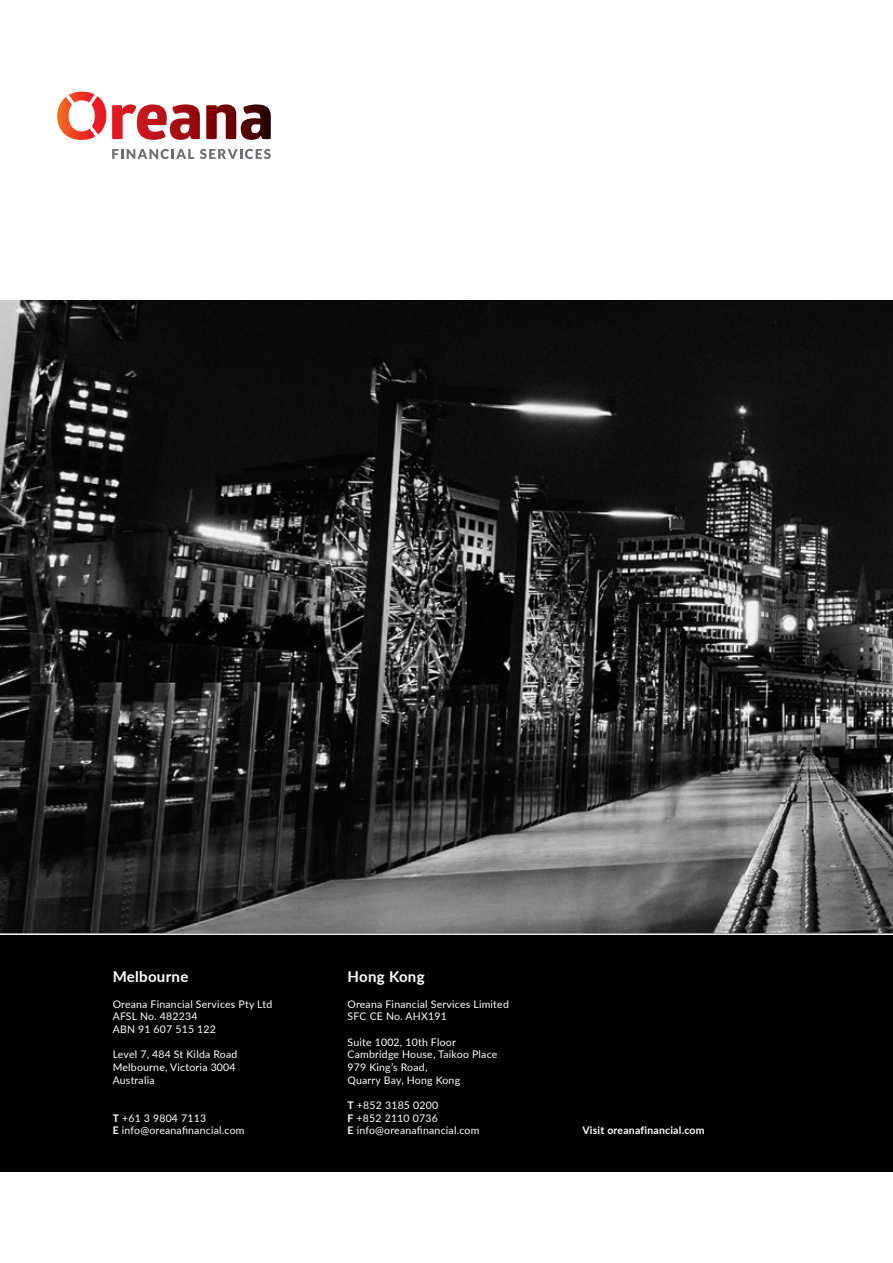
<style>
.page{position:relative;width:893px;height:1263px;background:#fff}
.page>*{position:absolute;margin:0;border:0;box-sizing:border-box;transform-origin:0 0}
.t1{font:700 15px "Lato";letter-spacing:.02em;color:#fff}
.t2{font:10.5px/12.6px "Lato";letter-spacing:.02em;color:#fff}
.t3{font:700 10.5px "Lato";letter-spacing:.02em;color:#fff}
.s1{font-weight:700}
</style>
<div class="page">
<img style="left:0;top:301px;width:893px;height:632px">
<div style="left:0;top:933px;width:893px;height:238px;background:#000"></div>
<hr style="left:0;top:933px;width:893px;height:2px;background:#fff">
<svg style="left:112px;top:149px;width:82px;height:10px"></svg>
<svg style="left:200px;top:149px;width:71px;height:10px"></svg>
<svg style="left:57px;top:92px;width:214px;height:48px"></svg>
<h1 class="t1" style="left:113px;top:966px;width:77px">Melbourne</h1>
<p class="t2" style="left:113px;top:997px;width:161px">Oreana Financial Services Pty Ltd<br>AFSL No. 482234<br>ABN 91 607 515 122</p>
<p class="t2" style="left:113px;top:1048px;width:126px">Level 7, 484 St Kilda Road<br>Melbourne, Victoria 3004<br>Australia</p>
<p class="t2" style="left:113px;top:1111px;width:133px"><span class="s1">T</span> +61 3 9804 7113<br><span class="s1">E</span> info@oreanafinancial.com</p>
<h1 class="t1" style="left:348px;top:966px;width:79px">Hong Kong</h1>
<p class="t2" style="left:348px;top:997px;width:163px">Oreana Financial Services Limited<br>SFC CE No. AHX191</p>
<p class="t2" style="left:348px;top:1035px;width:151px">Suite 1002, 10th Floor<br>Cambridge House, Taikoo Place<br>979 King’s Road,<br>Quarry Bay, Hong Kong</p>
<p class="t2" style="left:348px;top:1098px;width:133px"><span class="s1">T</span> +852 3185 0200<br><span class="s1">F</span> +852 2110 0736<br><span class="s1">E</span> info@oreanafinancial.com</p>
<p class="t3" style="left:582px;top:1122px;width:124px">Visit oreanafinancial.com</p>
</div>
